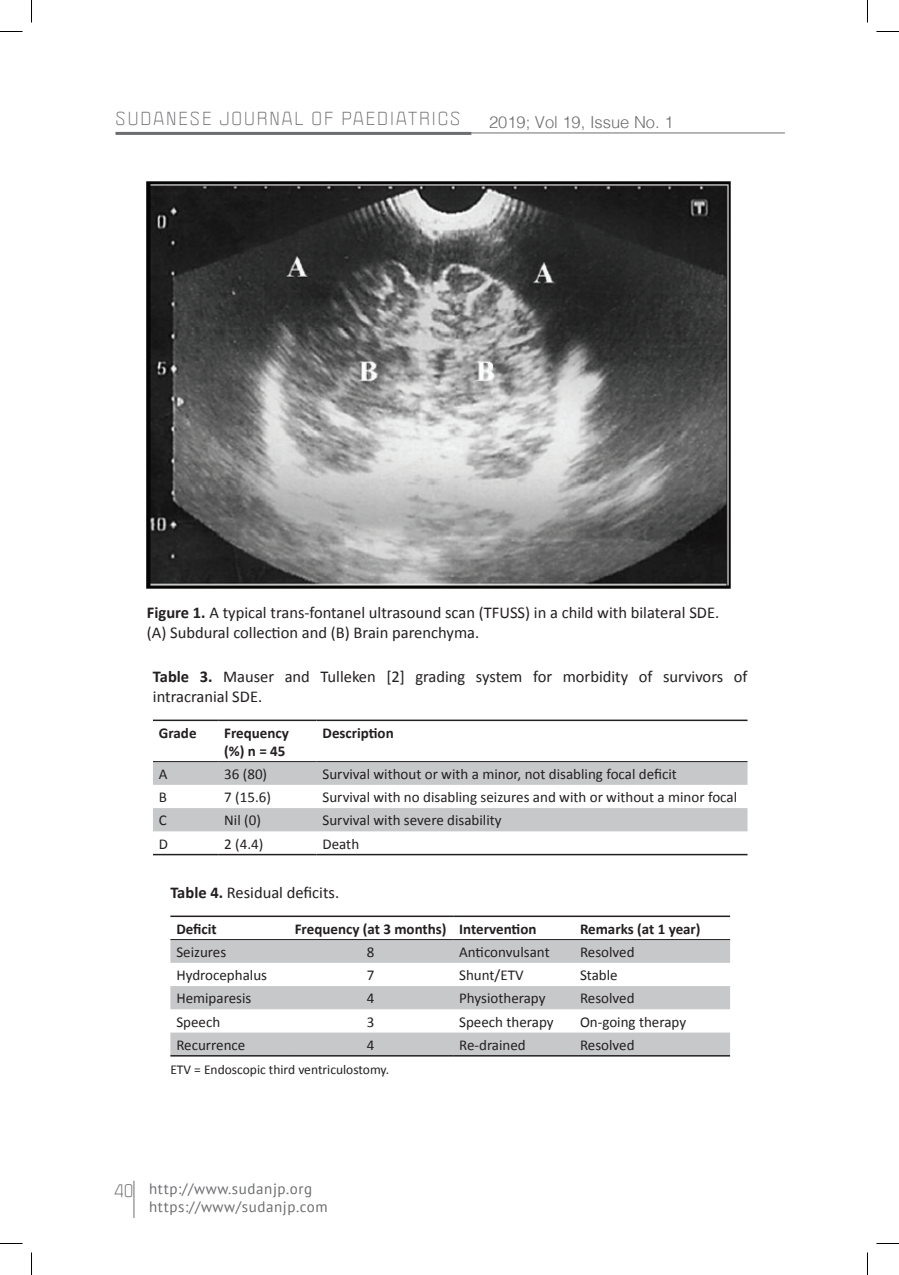
<style>
.page{position:relative;width:899px;height:1275px;background:#fff}
.page>*{position:absolute;margin:0;border:0;box-sizing:border-box;transform-origin:0 0}
.t1{font:16.5px/19.8px "Calibri";color:#231f20}
.t2{font:16.5px "Politica XT";letter-spacing:.12em;color:#6c6d70}
.t3{font:300 16.5px "Helvetica";color:#6c6d70}
.t4{font:15px "Calibri";color:#231f20}
.t5{font:700 15px/18px "Calibri";color:#231f20}
.t6{font:15px/18px "PT Sans";letter-spacing:.04em;color:#6c6d70}
.t7{font:13.5px "Calibri";color:#231f20}
.s1{font-weight:700}
.s2{font-family:"Politica XT";font-size:16.5px}
</style>
<div class="page">
<hr style="left:116px;top:132px;width:355px;height:3px;background:#6c6d70">
<hr style="left:116px;top:133px;width:669px;height:1px;background:#6c6d70">
<hr style="left:133px;top:1181px;width:1px;height:37px;background:#6c6d70">
<img style="left:146px;top:182px;width:584px;height:406px">
<svg style="left:153px;top:762px;width:594px;height:69px"></svg>
<hr style="left:153px;top:719px;width:65px;height:2px;background:#231f20">
<hr style="left:218px;top:719px;width:98px;height:2px;background:#231f20">
<hr style="left:316px;top:719px;width:431px;height:2px;background:#231f20">
<hr style="left:153px;top:761px;width:65px;height:1px;background:#231f20">
<hr style="left:218px;top:761px;width:98px;height:1px;background:#231f20">
<hr style="left:316px;top:761px;width:431px;height:1px;background:#231f20">
<hr style="left:153px;top:854px;width:65px;height:1px;background:#231f20">
<hr style="left:218px;top:854px;width:98px;height:1px;background:#231f20">
<hr style="left:316px;top:854px;width:431px;height:1px;background:#231f20">
<svg style="left:170px;top:940px;width:560px;height:115px;fill:#c7c8ca"></svg>
<hr style="left:170px;top:915px;width:118px;height:2px;background:#231f20">
<hr style="left:288px;top:915px;width:165px;height:2px;background:#231f20">
<hr style="left:453px;top:915px;width:121px;height:2px;background:#231f20">
<hr style="left:574px;top:915px;width:156px;height:2px;background:#231f20">
<hr style="left:170px;top:939px;width:118px;height:1px;background:#231f20">
<hr style="left:288px;top:939px;width:165px;height:1px;background:#231f20">
<hr style="left:453px;top:939px;width:121px;height:1px;background:#231f20">
<hr style="left:574px;top:939px;width:156px;height:1px;background:#231f20">
<hr style="left:170px;top:1055px;width:118px;height:1px;background:#231f20">
<hr style="left:288px;top:1055px;width:165px;height:1px;background:#231f20">
<hr style="left:453px;top:1055px;width:121px;height:1px;background:#231f20">
<hr style="left:574px;top:1055px;width:156px;height:1px;background:#231f20">
<svg style="left:0;top:31px;width:22px;height:1px"></svg>
<svg style="left:876px;top:31px;width:23px;height:1px"></svg>
<svg style="left:0;top:1243px;width:22px;height:1px"></svg>
<svg style="left:876px;top:1243px;width:23px;height:1px"></svg>
<svg style="left:31px;top:0;width:1px;height:22px"></svg>
<svg style="left:31px;top:1252px;width:1px;height:23px"></svg>
<svg style="left:867px;top:0;width:1px;height:22px"></svg>
<svg style="left:867px;top:1252px;width:1px;height:23px"></svg>
<p class="t2" style="left:116px;top:108px;width:346px">SUDANESE JOURNAL OF PAEDIATRICS</p>
<p class="t3" style="left:489px;top:108px;width:186px">2019; Vol 19, Issue No. 1</p>
<p class="t1" style="left:147px;top:602px;width:574px"><span class="s1">Figure 1.</span> A typical trans-fontanel ultrasound scan (TFUSS) in a child with bilateral SDE. (A) Subdural collection and (B) Brain parenchyma.</p>
<p class="t1" style="left:153px;top:666px;width:596px"><span class="s1">Table 3.</span> Mauser and Tulleken [2] grading system for morbidity of survivors of intracranial SDE.</p>
<p class="t5" style="left:159px;top:723px;width:39px">Grade</p>
<p class="t5" style="left:224px;top:723px;width:66px">Frequency (%) n = 45</p>
<p class="t5" style="left:322px;top:723px;width:73px">Description</p>
<p class="t4" style="left:159px;top:764px;width:10px">A</p>
<p class="t4" style="left:224px;top:764px;width:44px">36 (80)</p>
<p class="t4" style="left:322px;top:764px;width:356px">Survival without or with a minor, not disabling focal deficit</p>
<p class="t4" style="left:159px;top:788px;width:10px">B</p>
<p class="t4" style="left:224px;top:788px;width:48px">7 (15.6)</p>
<p class="t4" style="left:322px;top:788px;width:416px">Survival with no disabling seizures and with or without a minor focal</p>
<p class="t4" style="left:159px;top:811px;width:9px">C</p>
<p class="t4" style="left:224px;top:811px;width:38px">Nil (0)</p>
<p class="t4" style="left:322px;top:811px;width:180px">Survival with severe disability</p>
<p class="t4" style="left:159px;top:834px;width:11px">D</p>
<p class="t4" style="left:224px;top:834px;width:41px">2 (4.4)</p>
<p class="t4" style="left:322px;top:834px;width:38px">Death</p>
<p class="t1" style="left:170px;top:881px;width:170px"><span class="s1">Table 4.</span> Residual deficits.</p>
<p class="t5" style="left:176px;top:919px;width:42px">Deficit</p>
<p class="t5" style="left:295px;top:919px;width:243px">Frequency (at 3 months) Intervention</p>
<p class="t5" style="left:580px;top:919px;width:122px">Remarks (at 1 year)</p>
<p class="t4" style="left:176px;top:942px;width:51px">Seizures</p>
<p class="t4" style="left:367px;top:942px;width:9px">8</p>
<p class="t4" style="left:459px;top:942px;width:92px">Anticonvulsant</p>
<p class="t4" style="left:580px;top:942px;width:56px">Resolved</p>
<p class="t4" style="left:176px;top:966px;width:92px">Hydrocephalus</p>
<p class="t4" style="left:367px;top:966px;width:9px">7</p>
<p class="t4" style="left:459px;top:966px;width:66px">Shunt/ETV</p>
<p class="t4" style="left:580px;top:966px;width:39px">Stable</p>
<p class="t4" style="left:176px;top:989px;width:76px">Hemiparesis</p>
<p class="t4" style="left:367px;top:989px;width:9px">4</p>
<p class="t4" style="left:459px;top:989px;width:88px">Physiotherapy</p>
<p class="t4" style="left:580px;top:989px;width:56px">Resolved</p>
<p class="t4" style="left:176px;top:1012px;width:45px">Speech</p>
<p class="t4" style="left:367px;top:1012px;width:9px">3</p>
<p class="t4" style="left:459px;top:1012px;width:96px">Speech therapy</p>
<p class="t4" style="left:580px;top:1012px;width:108px">On-going therapy</p>
<p class="t4" style="left:176px;top:1035px;width:70px">Recurrence</p>
<p class="t4" style="left:367px;top:1035px;width:9px">4</p>
<p class="t4" style="left:459px;top:1035px;width:68px">Re-drained</p>
<p class="t4" style="left:580px;top:1035px;width:56px">Resolved</p>
<p class="t7" style="left:170px;top:1061px;width:220px">ETV = Endoscopic third ventriculostomy.</p>
<p class="t6" style="left:149px;top:1179px;width:180px;text-indent:-35px"><span class="s2">40</span> http://www.sudanjp.org https://www/sudanjp.com</p>
</div>
